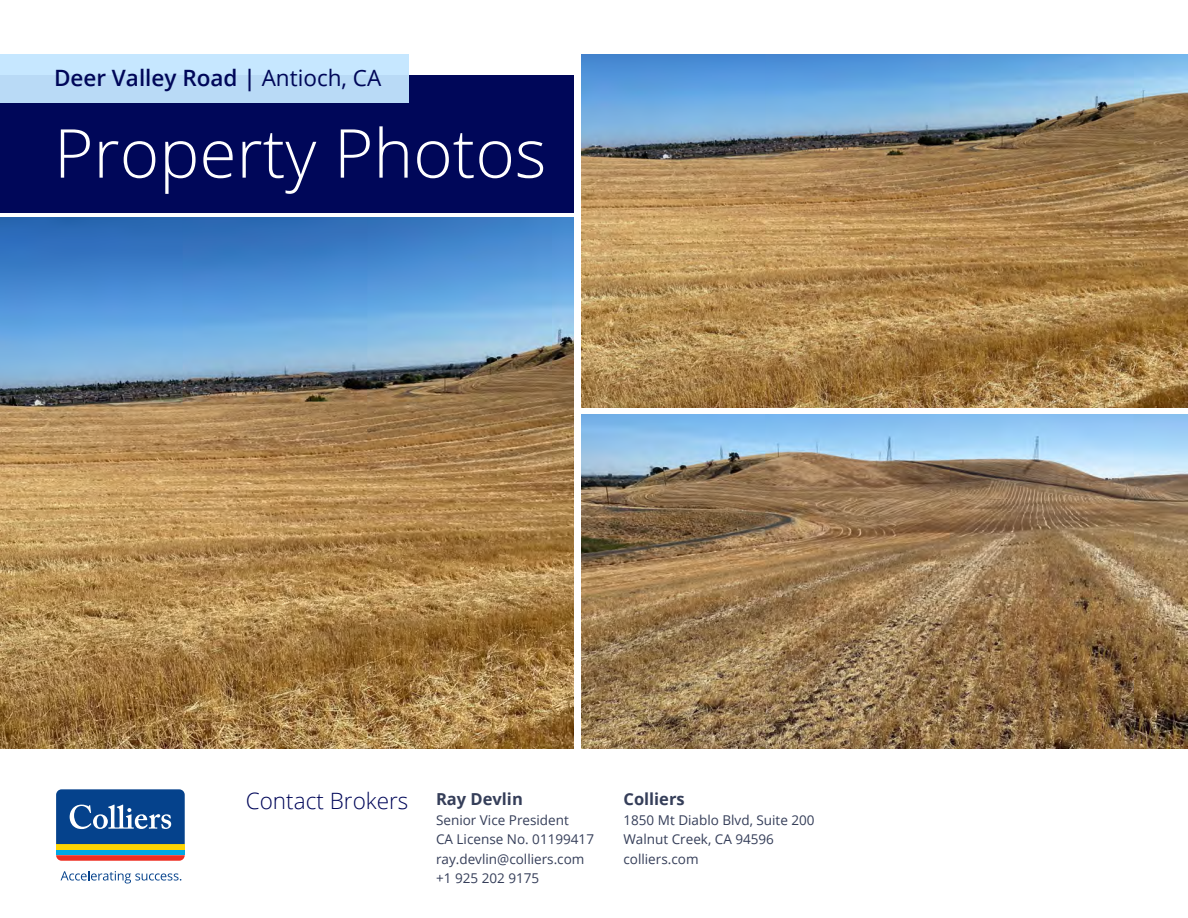
<style>
.page{position:relative;width:1188px;height:918px;background:#fff}
.page>*{position:absolute;margin:0;border:0;box-sizing:border-box;transform-origin:0 0}
.t1{font:300 67.5px "Open Sans";color:#fff}
.t2{font:600 22.5px "Open Sans";color:#000759}
.t3{font:300 22.5px "Open Sans";color:#000759}
.t4{font:700 16.5px "Open Sans";color:#353e59}
.t5{font:13.5px "Open Sans";color:#353e59}
.s1{font-weight:400}
</style>
<div class="page">
<img style="left:581px;top:54px;width:607px;height:354px">
<img style="left:581px;top:415px;width:607px;height:333px">
<img style="left:0;top:217px;width:573px;height:531px">
<div style="left:0;top:75px;width:573px;height:138px;background:#000759"></div>
<div style="left:0;top:54px;width:408px;height:48px;background:linear-gradient(to right,#bfe0fa,#bfe0fa)"></div>
<div style="left:56px;top:850px;width:129px;height:5px;background:#00a8e4"></div>
<div style="left:56px;top:844px;width:129px;height:6px;background:#fed503"></div>
<svg style="left:56px;top:855px;width:129px;height:6px"></svg>
<svg style="left:56px;top:789px;width:129px;height:55px;background:#225899"></svg>
<svg style="left:61px;top:871px;width:120px;height:13px"></svg>
<p class="t2" style="left:54px;top:63px;width:329px">Deer Valley Road | <span class="s1">Antioch, CA</span></p>
<p class="t1" style="left:54px;top:107px;width:494px">Property Photos</p>
<p class="t3" style="left:246px;top:786px;width:164px">Contact Brokers</p>
<p class="t4" style="left:436px;top:787px;width:88px">Ray Devlin</p>
<p class="t5" style="left:436px;top:810px;width:134px">Senior Vice President</p>
<p class="t5" style="left:436px;top:830px;width:160px">CA License No. 01199417</p>
<p class="t5" style="left:436px;top:849px;width:150px">ray.devlin@colliers.com</p>
<p class="t5" style="left:436px;top:869px;width:105px">+1 925 202 9175</p>
<p class="t4" style="left:623px;top:787px;width:63px">Colliers</p>
<p class="t5" style="left:623px;top:810px;width:193px">1850 Mt Diablo Blvd, Suite 200</p>
<p class="t5" style="left:623px;top:830px;width:152px">Walnut Creek, CA 94596</p>
<p class="t5" style="left:623px;top:849px;width:77px">colliers.com</p>
</div>
